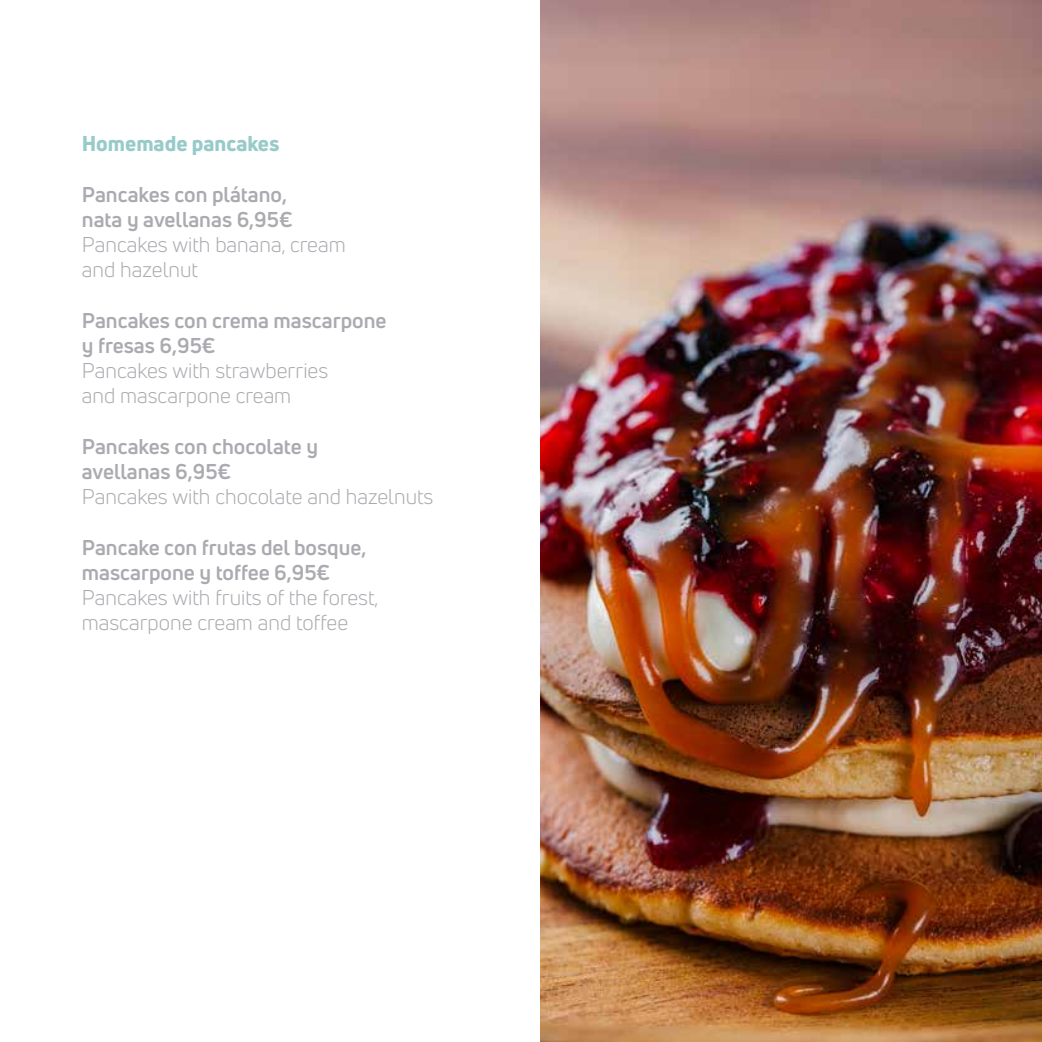
<style>
.page{position:relative;width:1042px;height:1042px;background:#fff}
.page>*{position:absolute;margin:0;border:0;box-sizing:border-box;transform-origin:0 0}
.t1{font:21px/25.2px "Uni Neue";color:#abaab0}
.t2{font:700 21px/25.2px "Uni Neue";color:#abaab0}
.t3{font:800 21px "Uni Neue";color:#98caca}
</style>
<div class="page">
<img style="left:541px;top:0;width:501px;height:1042px">
<p class="t3" style="left:82px;top:129px;width:199px">Homemade pancakes</p>
<p class="t2" style="left:82px;top:181px;width:212px">Pancakes con plátano, nata y avellanas 6,95€</p>
<p class="t1" style="left:82px;top:232px;width:265px">Pancakes with banana, cream and hazelnut</p>
<p class="t2" style="left:82px;top:307px;width:306px">Pancakes con crema mascarpone y fresas 6,95€</p>
<p class="t1" style="left:82px;top:358px;width:248px">Pancakes with strawberries and mascarpone cream</p>
<p class="t2" style="left:82px;top:433px;width:238px">Pancakes con chocolate y avellanas 6,95€</p>
<p class="t1" style="left:82px;top:484px;width:353px">Pancakes with chocolate and hazelnuts</p>
<p class="t2" style="left:82px;top:534px;width:286px">Pancake con frutas del bosque, mascarpone y toffee 6,95€</p>
<p class="t1" style="left:82px;top:585px;width:298px">Pancakes with fruits of the forest, mascarpone cream and toffee</p>
</div>
